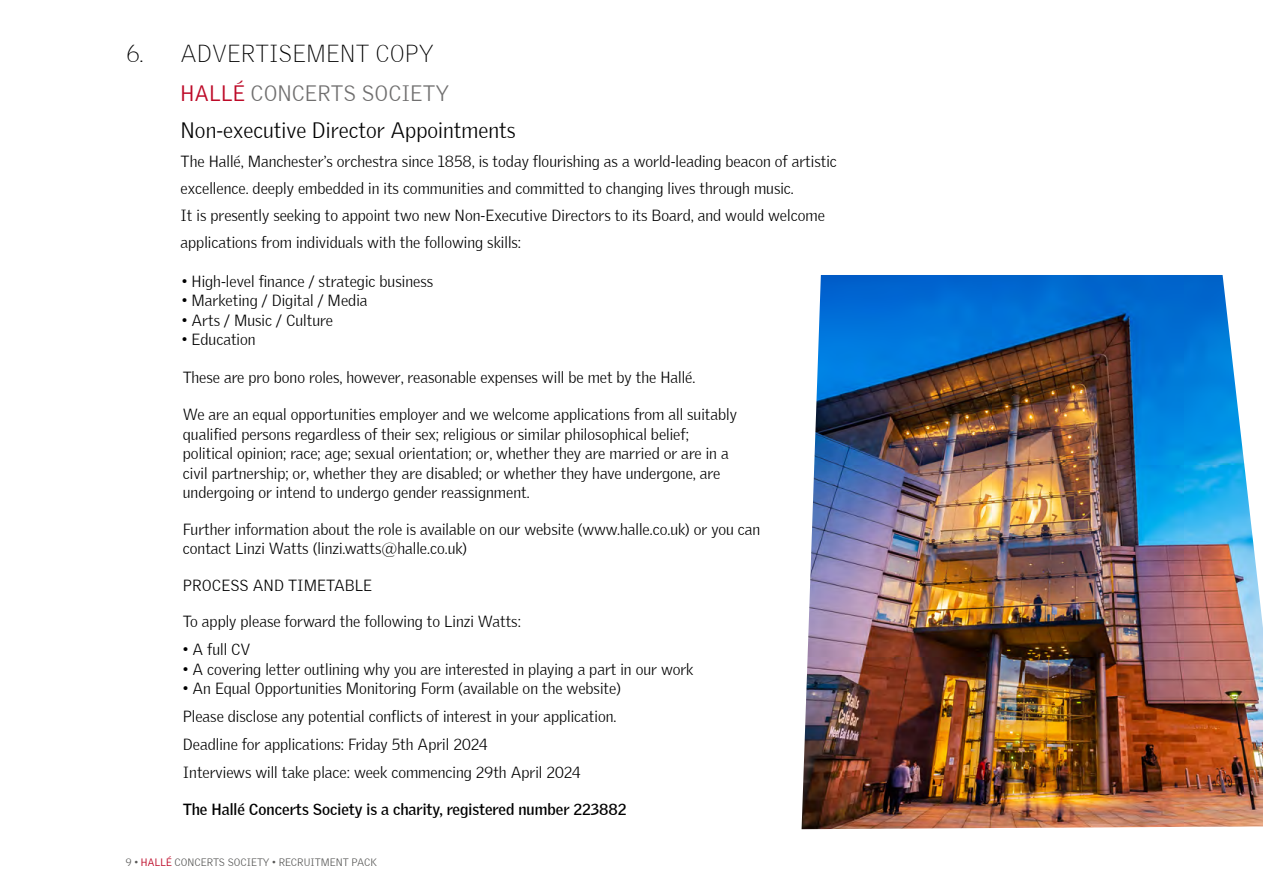
<style>
.page{position:relative;width:1263px;height:893px;background:#fff}
.page>*{position:absolute;margin:0;border:0;box-sizing:border-box;transform-origin:0 0}
.t1{font:100 24px "Halle Gothic";color:#000}
.t2{font:300 21.75px/37.2px "Halle Gothic";color:#000}
.t3{font:300 15.75px/19.5px "Halle Gothic";color:#000}
.t4{font:700 15.75px "Halle Gothic";color:#000}
.t5{font:300 10.5px "Halle Gothic";color:#575756}
.s1{color:#bd0a28}
.s2{color:#706f6f}
</style>
<div class="page">
<img style="left:801px;top:275px;width:462px;height:554px">
<h1 class="t1" style="left:127px;top:40px;width:309px">6. ADVERTISEMENT COPY</h1>
<h2 class="t2" style="left:181px;top:74px;width:337px"><span class="s1">≥</span> <span class="s2">CONCERTS SOCIETY<br></span>Non-executive Director Appointments</h2>
<p class="t3" style="left:181px;top:148px;width:658px;line-height:27px">The Hallé, Manchester’s orchestra since 1858, is today flourishing as a world-leading beacon of artistic excellence. deeply embedded in its communities and committed to changing lives through music.<br>It is presently seeking to appoint two new Non-Executive Directors to its Board, and would welcome applications from individuals with the following skills:</p>
<p class="t3" style="left:182px;top:271px;width:253px">• High-level finance / strategic business</p>
<p class="t3" style="left:182px;top:291px;width:187px">• Marketing / Digital / Media</p>
<p class="t3" style="left:182px;top:310px;width:153px">• Arts / Music / Culture</p>
<p class="t3" style="left:182px;top:330px;width:75px">• Education</p>
<p class="t3" style="left:183px;top:368px;width:514px">These are pro bono roles, however, reasonable expenses will be met by the Hallé.</p>
<p class="t3" style="left:183px;top:404px;width:556px">We are an equal opportunities employer and we welcome applications from all suitably qualified persons regardless of their sex; religious or similar philosophical belief; political opinion; race; age; sexual orientation; or, whether they are married or are in a civil partnership; or, whether they are disabled; or whether they have undergone, are undergoing or intend to undergo gender reassignment.</p>
<p class="t3" style="left:183px;top:519px;width:579px">Further information about the role is available on our website (www.halle.co.uk) or you can contact Linzi Watts (linzi.watts@halle.co.uk)</p>
<p class="t3" style="left:183px;top:575px;width:191px">PROCESS AND TIMETABLE</p>
<p class="t3" style="left:183px;top:611px;width:339px">To apply please forward the following to Linzi Watts:</p>
<p class="t3" style="left:183px;top:639px;width:69px">• A full CV</p>
<p class="t3" style="left:183px;top:659px;width:512px">• A covering letter outlining why you are interested in playing a part in our work</p>
<p class="t3" style="left:183px;top:674px;width:440px;line-height:28px">• An Equal Opportunities Monitoring Form (available on the website)<br>Please disclose any potential conflicts of interest in your application.<br>Deadline for applications: Friday 5th April 2024<br>Interviews will take place: week commencing 29th April 2024</p>
<p class="t4" style="left:183px;top:799px;width:445px">The Hallé Concerts Society is a charity, registered number 223882</p>
<p class="t5" style="left:126px;top:856px;width:253px">9 • <span class="s1">≥</span> CONCERTS SOCIETY • RECRUITMENT PACK</p>
</div>
